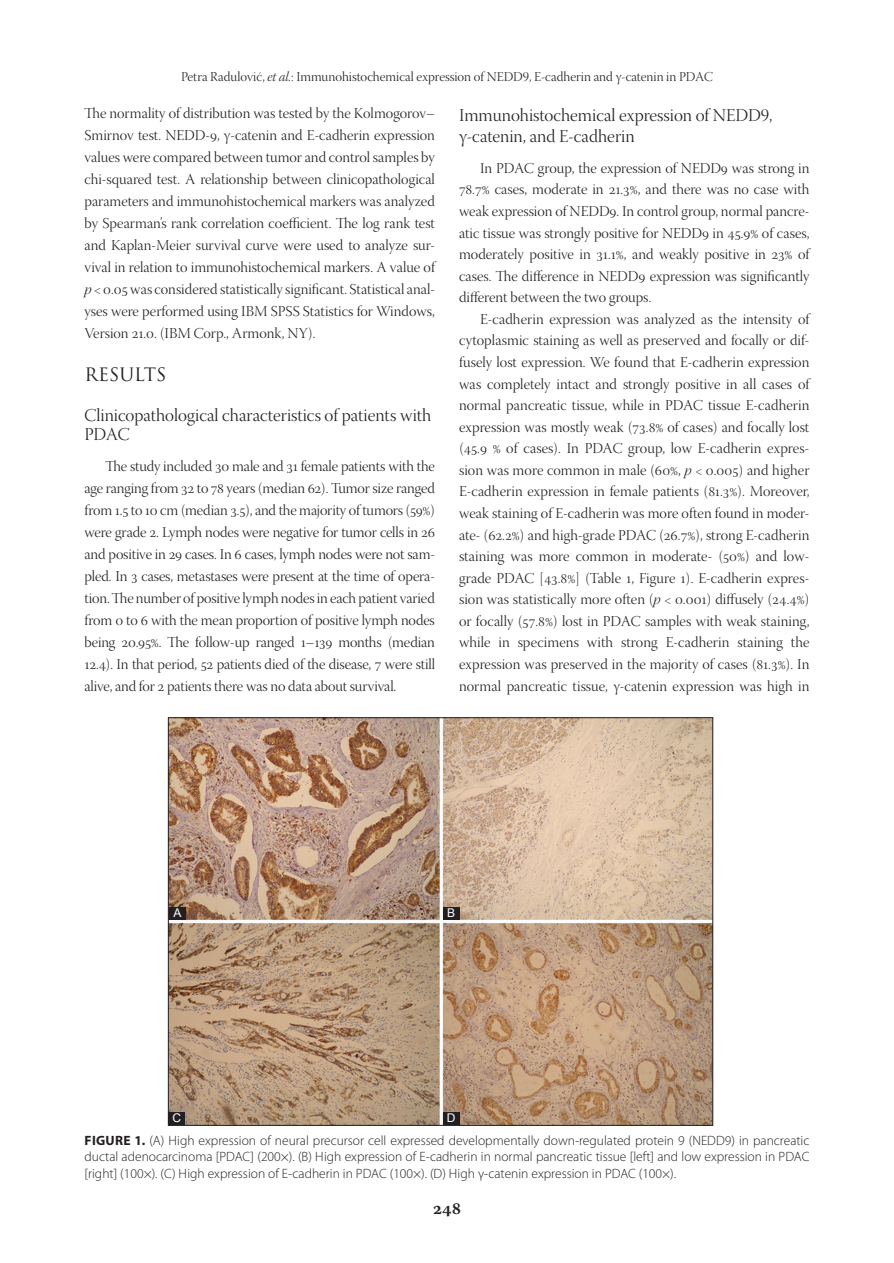
<style>
.page{position:relative;width:894px;height:1263px;background:#fff}
.page>*{position:absolute;margin:0;border:0;box-sizing:border-box;transform-origin:0 0}
.H2_No_Above_Space{font:18px/18.9px "Warnock Pro Light Disp";color:#231f20}
.t1{font:18px "Trajan Pro";color:#231f20}
.RF{font:600 18px "Warnock Pro";color:#231f20}
.TX{font:15px/21.6px "Warnock Pro Light Disp";color:#231f20;text-align:justify}
.FGC{font:300 13.5px/16.2px "Myriad Pro";color:#231f20;text-align:justify}
.t2{font:13.5px "Warnock Pro Light Disp";color:#231f20}
.LABEL{font:12px "Arial";color:#fff}
.s1{font-family:"Warnock Pro Light It Disp"}
.s2{font-weight:700}
</style>
<div class="page">
<img style="left:170px;top:719px;width:540px;height:404px">
<div style="left:168px;top:907px;width:17px;height:13px;background:#231f20"></div>
<div style="left:168px;top:1112px;width:17px;height:13px;background:#231f20"></div>
<div style="left:442px;top:907px;width:17px;height:13px;background:#231f20"></div>
<div style="left:442px;top:1112px;width:17px;height:13px;background:#231f20"></div>
<p class="t2" style="left:181px;top:70px;width:533px">Petra Radulović, <span class="s1">et al.</span>: Immunohistochemical expression of NEDD9, E-cadherin and γ-catenin in PDAC</p>
<p class="TX" style="left:84px;top:104px;width:352px">The normality of distribution was tested by the Kolmogorov– Smirnov test. NEDD-9, γ-catenin and E-cadherin expression values were compared between tumor and control samples by chi-squared test. A relationship between clinicopathological parameters and immunohistochemical markers was analyzed by Spearman’s rank correlation coefficient. The log rank test and Kaplan-Meier survival curve were used to analyze sur&shy;vival in relation to immunohistochemical markers. A value of <span class="s1">p</span> &lt; 0.05 was considered statistically significant. Statistical anal&shy;yses were performed using IBM SPSS Statistics for Windows, Version 21.0. (IBM Corp., Armonk, NY).</p>
<h1 class="t1" style="left:84px;top:363px;width:83px">RESULTS</h1>
<p class="H2_No_Above_Space" style="left:84px;top:407px;width:348px">Clinicopathological characteristics of patients with<br>PDAC</p>
<p class="TX" style="left:84px;top:456px;width:352px;text-indent:21px">The study included 30 male and 31 female patients with the age ranging from 32 to 78 years (median 62). Tumor size ranged from 1.5 to 10 cm (median 3.5), and the majority of tumors (59%) were grade 2. Lymph nodes were negative for tumor cells in 26 and positive in 29 cases. In 6 cases, lymph nodes were not sam&shy;pled. In 3 cases, metastases were present at the time of opera&shy;tion. The number of positive lymph nodes in each patient varied from 0 to 6 with the mean proportion of positive lymph nodes being 20.95%. The follow-up ranged 1–139 months (median 12.4). In that period, 52 patients died of the disease, 7 were still alive, and for 2 patients there was no data about survival.</p>
<h2 class="H2_No_Above_Space" style="left:459px;top:106px;width:315px;line-height:21.6px">Immunohistochemical expression of NEDD9, γ-catenin, and E-cadherin</h2>
<p class="TX" style="left:459px;top:158px;width:352px;text-indent:21px">In PDAC group, the expression of NEDD9 was strong in 78.7% cases, moderate in 21.3%, and there was no case with weak expression of NEDD9. In control group, normal pancre&shy;atic tissue was strongly positive for NEDD9 in 45.9% of cases, moderately positive in 31.1%, and weakly positive in 23% of cases. The difference in NEDD9 expression was significantly different between the two groups.</p>
<p class="TX" style="left:459px;top:309px;width:352px;text-indent:21px">E-cadherin expression was analyzed as the intensity of cytoplasmic staining as well as preserved and focally or dif&shy;fusely lost expression. We found that E-cadherin expression was completely intact and strongly positive in all cases of normal pancreatic tissue, while in PDAC tissue E-cadherin expression was mostly weak (73.8% of cases) and focally lost (45.9 % of cases). In PDAC group, low E-cadherin expres&shy;sion was more common in male (60%, <span class="s1">p</span> &lt; 0.005) and higher E-cadherin expression in female patients (81.3%). Moreover, weak staining of E-cadherin was more often found in moder&shy;ate- (62.2%) and high-grade PDAC (26.7%), strong E-cadherin staining was more common in moderate- (50%) and low&shy;grade PDAC [43.8%] (Table 1, Figure 1). E-cadherin expres&shy;sion was statistically more often (<span class="s1">p</span> &lt; 0.001) diffusely (24.4%) or focally (57.8%) lost in PDAC samples with weak staining, while in specimens with strong E-cadherin staining the expression was preserved in the majority of cases (81.3%). In normal pancreatic tissue, γ-catenin expression was high in</p>
<p class="LABEL" style="left:173px;top:904px;width:10px">A</p>
<p class="LABEL" style="left:172px;top:1109px;width:10px">C</p>
<p class="LABEL" style="left:447px;top:904px;width:10px">B</p>
<p class="LABEL" style="left:447px;top:1109px;width:10px">D</p>
<p class="FGC" style="left:84px;top:1132px;width:726px"><span class="s2">FIGURE 1.</span> (A) High expression of neural precursor cell expressed developmentally down-regulated protein 9 (NEDD9) in pancreatic ductal adenocarcinoma [PDAC] (200×). (B) High expression of E-cadherin in normal pancreatic tissue [left] and low expression in PDAC [right] (100×). (C) High expression of E-cadherin in PDAC (100×). (D) High γ-catenin expression in PDAC (100×).</p>
<p class="RF" style="left:432px;top:1197px;width:30px">248</p>
</div>
